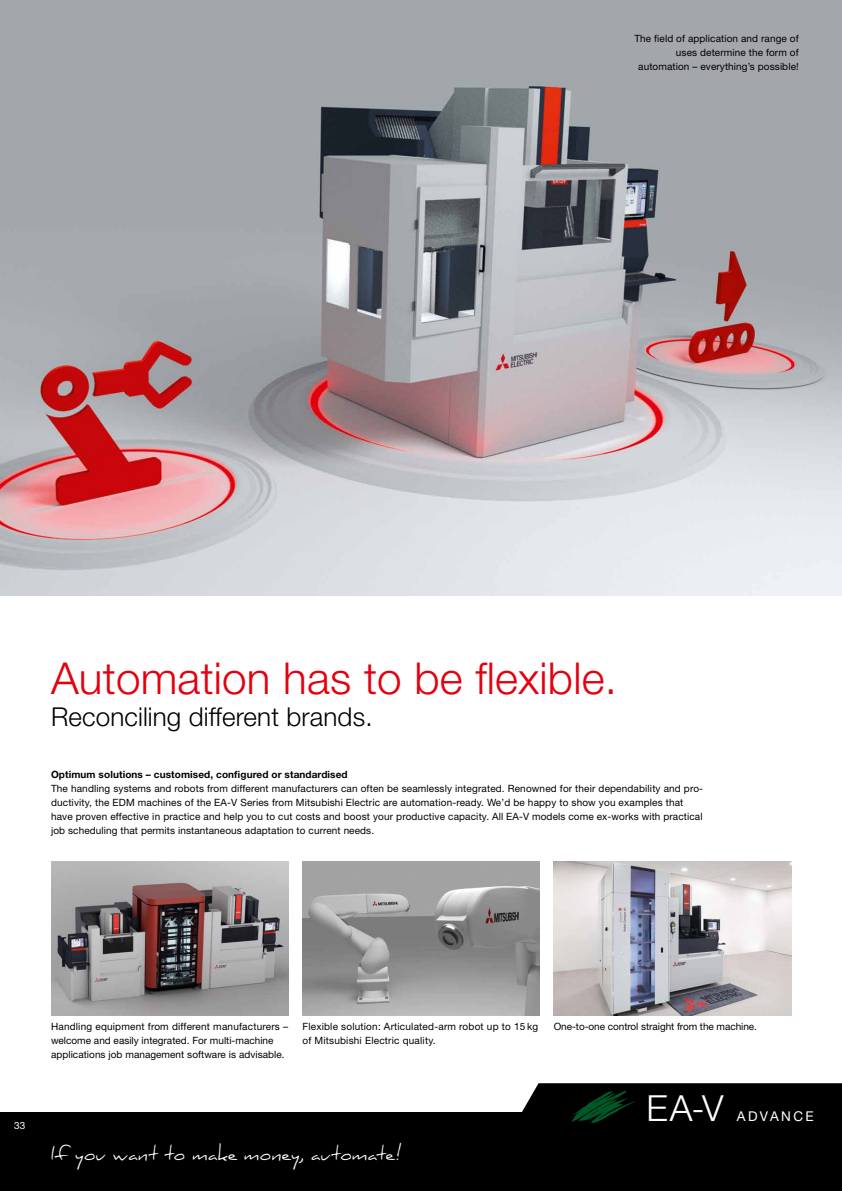
<style>
.page{position:relative;width:842px;height:1191px;background:#fff}
.page>*{position:absolute;margin:0;border:0;box-sizing:border-box;transform-origin:0 0}
.t1{font:300 44px "Helvetica Neue";letter-spacing:.005em;color:#e3000f}
.t2{font:300 36px "Helvetica Neue";color:#fff}
.t3{font:28px "Daniel Extended";color:#fff}
.t4{font:300 26px "Helvetica Neue";letter-spacing:.005em;color:#000}
.t5{font:13.5px "Helvetica Neue";letter-spacing:.18em;color:#fff}
.t6{font:10px/14px "Helvetica Neue";letter-spacing:.015em;color:#000}
.t7{font:700 10px "Helvetica Neue";letter-spacing:.01em;color:#000}
.t8{font:10px "Helvetica Neue";letter-spacing:-.005em;color:#000}
.t9{font:10px "Helvetica Neue";color:#fff}
</style>
<div class="page">
<div style="left:0;top:1111px;width:842px;height:80px;background:#000"></div>
<svg style="left:514px;top:1083px;width:328px;height:40px"></svg>
<img style="left:0;top:0;width:842px;height:595px">
<img style="left:51px;top:861px;width:237px;height:154px">
<img style="left:302px;top:861px;width:238px;height:154px">
<img style="left:554px;top:861px;width:237px;height:154px">
<p class="t6" style="left:634px;top:32px;width:166px;text-align:right">The field of application and range of uses determine the form of automation – everything’s possible!</p>
<h1 class="t1" style="left:51px;top:651px;width:568px">Automation has to be flexible.</h1>
<h3 class="t4" style="left:51px;top:700px;width:323px">Reconciling different brands.</h3>
<p class="t7" style="left:51px;top:768px;width:298px">Optimum solutions – customised, configured or standardised</p>
<p class="t6" style="left:51px;top:781px;width:654px">The handling systems and robots from different manufacturers can often be seamlessly integrated. Renowned for their dependability and pro&shy;ductivity, the ED M machines of the EA-V Series from Mitsubishi Electric are automation-ready. We’d be happy to show you examples that have proven effective in practice and help you to cut costs and boost your productive capacity. All EA-V models come ex-works with practical job scheduling that permits instantaneous adaptation to current needs.</p>
<p class="t9" style="left:14px;top:1119px;width:13px">33</p>
<p class="t6" style="left:51px;top:1019px;width:239px">Handling equipment from different manufacturers –</p>
<p class="t8" style="left:554px;top:1020px;width:203px">One-to-one control straight from the machine.</p>
<p class="t6" style="left:51px;top:1033px;width:233px">welcome and easily integrated. For multi-machine applications job management software is advisable.</p>
<p class="t6" style="left:302px;top:1019px;width:237px">Flexible solution: Articulated-arm robot up to 15 kg of Mitsubishi Electric quality.</p>
<h3 class="t3" style="left:51px;top:1136px;width:351px">If you want to make money, automate!</h3>
<h2 class="t2" style="left:646px;top:1086px;width:78px">EA-V</h2>
<h3 class="t5" style="left:737px;top:1108px;width:78px">Advance</h3>
</div>
